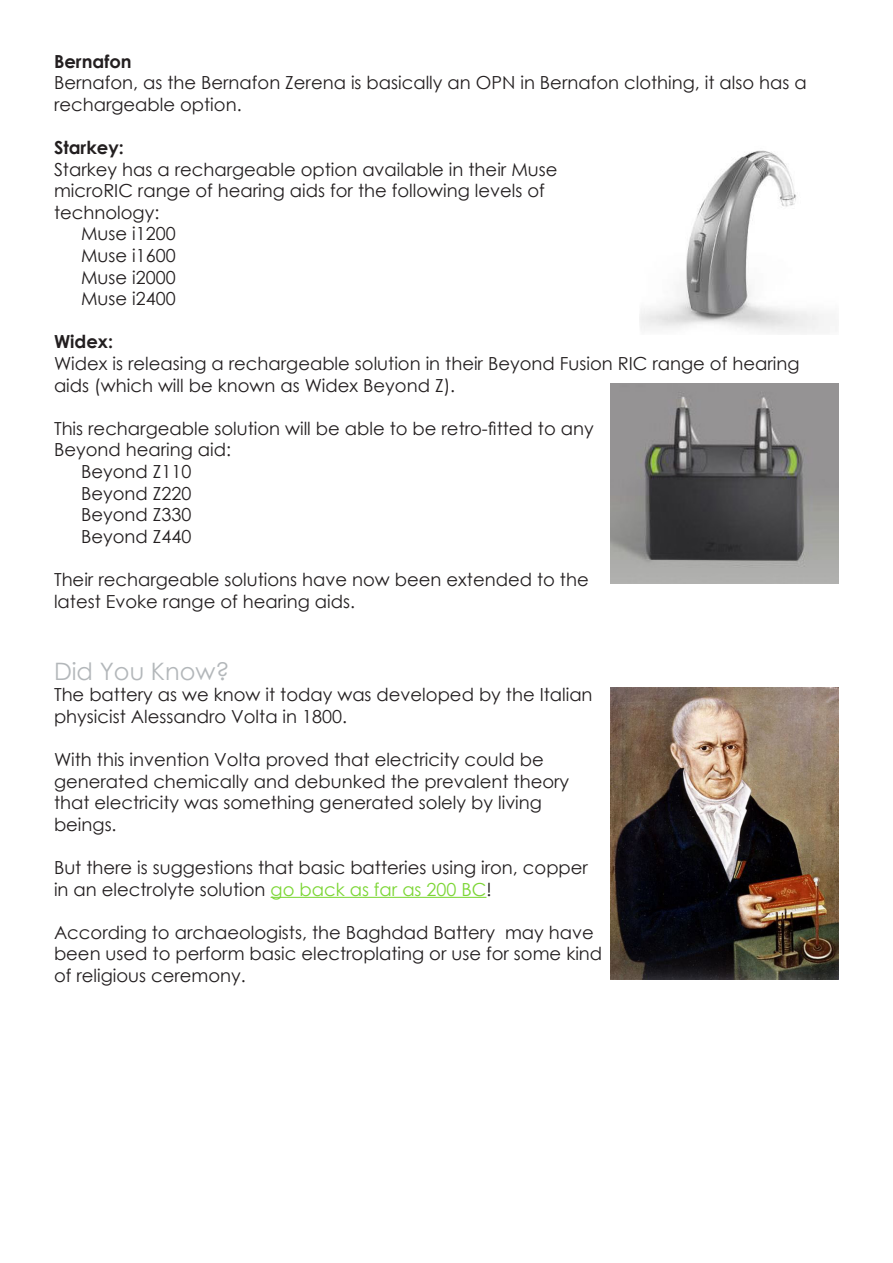
<style>
.page{position:relative;width:893px;height:1263px;background:#fff}
.page>*{position:absolute;margin:0;border:0;box-sizing:border-box;transform-origin:0 0}
.t1{font:24px "Century Gothic";color:#b3b7ba}
.t2{font:18px/21.6px "Century Gothic";color:#231f20}
.t3{font:700 18px "Century Gothic";color:#231f20}
.s1{color:#7cd635}
</style>
<div class="page">
<hr style="left:271px;top:897px;width:215px;height:1px;background:#7cd635">
<img style="left:639px;top:150px;width:185px;height:183px">
<img style="left:610px;top:384px;width:229px;height:199px">
<img style="left:610px;top:688px;width:229px;height:291px">
<p class="t3" style="left:54px;top:54px;width:79px">Bernafon</p>
<p class="t2" style="left:54px;top:72px;width:754px">Bernafon, as the Bernafon Zerena is basically an OPN in Bernafon clothing, it also has a rechargeable option.</p>
<p class="t3" style="left:54px;top:140px;width:71px">Starkey:</p>
<p class="t2" style="left:54px;top:158px;width:505px">Starkey has a rechargeable option available in their Muse</p>
<p class="t2" style="left:54px;top:180px;width:492px">microRIC range of hearing aids for the following levels of</p>
<p class="t2" style="left:54px;top:201px;width:107px">technology:</p>
<p class="t2" style="left:81px;top:223px;width:96px">Muse i1200</p>
<p class="t2" style="left:81px;top:244px;width:96px">Muse i1600</p>
<p class="t2" style="left:81px;top:266px;width:96px">Muse i2000</p>
<p class="t2" style="left:81px;top:288px;width:96px">Muse i2400</p>
<p class="t3" style="left:54px;top:335px;width:61px">Widex:</p>
<p class="t2" style="left:54px;top:352px;width:747px">Widex is releasing a rechargeable solution in their Beyond Fusion RIC range of hearing aids (which will be known as Widex Beyond Z).</p>
<p class="t2" style="left:54px;top:417px;width:541px">This rechargeable solution will be able to be retro-fitted to any</p>
<p class="t2" style="left:54px;top:439px;width:179px">Beyond hearing aid:</p>
<p class="t2" style="left:81px;top:460px;width:112px">Beyond Z110</p>
<p class="t2" style="left:81px;top:482px;width:112px">Beyond Z220</p>
<p class="t2" style="left:81px;top:504px;width:112px">Beyond Z330</p>
<p class="t2" style="left:81px;top:525px;width:112px">Beyond Z440</p>
<p class="t2" style="left:54px;top:568px;width:536px">Their rechargeable solutions have now been extended to the latest Evoke range of hearing aids.</p>
<h1 class="t1" style="left:54px;top:654px;width:177px">Did You Know?</h1>
<p class="t2" style="left:54px;top:684px;width:540px">The battery as we know it today was developed by the Italian physicist Alessandro Volta in 1800.</p>
<p class="t2" style="left:54px;top:748px;width:517px">With this invention Volta proved that electricity could be generated chemically and debunked the prevalent theory that electricity was something generated solely by living beings.</p>
<p class="t2" style="left:54px;top:858px;width:535px">But there is suggestions that basic batteries using iron, copper in an electrolyte solution <span class="s1">go back as far as 200 BC</span>!</p>
<p class="t2" style="left:54px;top:921px;width:550px">According to archaeologists, the Baghdad Battery may have been used to perform basic electroplating or use for some kind of religious ceremony.</p>
</div>
